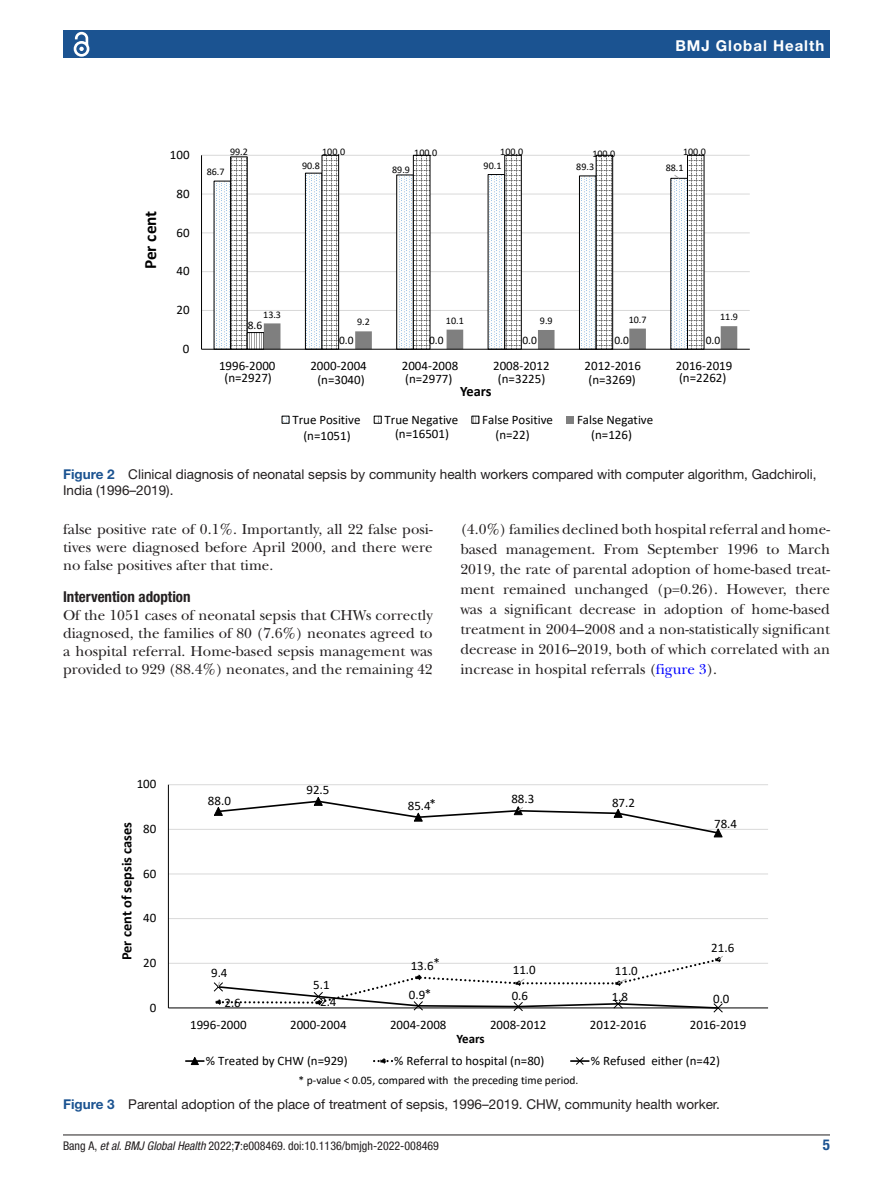
<style>
.page{position:relative;width:893px;height:1191px;background:#fff}
.page>*{position:absolute;margin:0;border:0;box-sizing:border-box;transform-origin:0 0}
.t1{font:700 17.25px "Calibri";color:#000}
.t2{font:15px/20.1px "New Baskerville";color:#231f20;text-align:justify}
.t3{font:700 condensed 15px "Helvetica Neue LT Std";color:#231f20}
.t4{font:700 15px "Helvetica Neue LT Std";letter-spacing:.065em;color:#fff}
.t5{font:700 condensed 15px "Helvetica Neue LT Std";color:#1b5391}
.t6{font:700 14.4px "Calibri";color:#000}
.t7{font:13.5px/16.2px "Helvetica Neue LT Std";color:#231f20}
.t8{font:12.9px "Calibri";color:#000}
.t9{font:700 12.9px "Calibri";letter-spacing:-.005em;color:#000}
.t10{font:condensed 12px "Helvetica Neue LT Std";color:#231f20}
.t11{font:11.55px "Calibri";color:#000}
.t12{font:10.05px "Calibri";color:#000}
.s1{font-weight:700;color:#1b5391}
.s2{color:#00f}
.s3{font-style:italic}
.s4{font-weight:700}
</style>
<div class="page">
<hr style="left:63px;top:1134px;width:767px;height:1px;background:#231f20">
<div style="left:63px;top:31px;width:767px;height:27px;background:#1b5391"></div>
<svg style="left:73px;top:31px;width:17px;height:26px"></svg>
<hr style="left:202px;top:310px;width:548px;height:1px;background:#d9d9d9">
<hr style="left:202px;top:271px;width:548px;height:1px;background:#d9d9d9">
<hr style="left:202px;top:233px;width:548px;height:1px;background:#d9d9d9">
<hr style="left:202px;top:194px;width:548px;height:1px;background:#d9d9d9">
<hr style="left:202px;top:155px;width:548px;height:1px;background:#d9d9d9">
<svg style="left:214px;top:180px;width:16px;height:169px"></svg>
<svg style="left:230px;top:155px;width:475px;height:194px"></svg>
<svg style="left:249px;top:334px;width:13px;height:13px"></svg>
<div style="left:247px;top:332px;width:17px;height:17px;border:1px solid #000"></div>
<svg style="left:264px;top:323px;width:473px;height:26px"></svg>
<hr style="left:201px;top:155px;width:1px;height:194px;background:#000">
<hr style="left:202px;top:349px;width:548px;height:1px;background:#000">
<svg style="left:674px;top:174px;width:6px;height:5px"></svg>
<div style="left:566px;top:416px;width:8px;height:7px;background:#7f7f7f"></div>
<hr style="left:168px;top:963px;width:600px;height:1px;background:#d9d9d9">
<hr style="left:168px;top:918px;width:600px;height:1px;background:#d9d9d9">
<hr style="left:168px;top:873px;width:600px;height:1px;background:#d9d9d9">
<hr style="left:168px;top:829px;width:600px;height:1px;background:#d9d9d9">
<hr style="left:168px;top:784px;width:600px;height:1px;background:#d9d9d9">
<hr style="left:168px;top:784px;width:1px;height:224px;background:#000">
<hr style="left:168px;top:1007px;width:600px;height:1px;background:#000">
<svg style="left:214px;top:797px;width:509px;height:40px"></svg>
<svg style="left:213px;top:956px;width:510px;height:57px"></svg>
<svg style="left:186px;top:1057px;width:18px;height:8px"></svg>
<svg style="left:374px;top:1058px;width:18px;height:6px"></svg>
<svg style="left:571px;top:1057px;width:18px;height:8px"></svg>
<p class="t4" style="left:675px;top:36px;width:150px">BMJ Global Health</p>
<p class="t1" style="left:138px;top:269px;width:60px;rotate:-90deg">Per cent</p>
<p class="t8" style="left:170px;top:146px;width:21px">100</p>
<p class="t8" style="left:176px;top:185px;width:15px">80</p>
<p class="t8" style="left:176px;top:223px;width:15px">60</p>
<p class="t8" style="left:176px;top:262px;width:15px">40</p>
<p class="t8" style="left:176px;top:301px;width:15px">20</p>
<p class="t8" style="left:183px;top:340px;width:8px">0</p>
<p class="t12" style="left:230px;top:144px;width:19px">99.2</p>
<p class="t12" style="left:322px;top:144px;width:24px">100.0</p>
<p class="t12" style="left:414px;top:146px;width:24px">100.0</p>
<p class="t12" style="left:500px;top:144px;width:24px">100.0</p>
<p class="t12" style="left:592px;top:146px;width:24px">100.0</p>
<p class="t12" style="left:683px;top:144px;width:24px">100.0</p>
<p class="t12" style="left:207px;top:164px;width:19px">86.7</p>
<p class="t12" style="left:302px;top:159px;width:19px">90.8</p>
<p class="t12" style="left:392px;top:162px;width:19px">89.9</p>
<p class="t12" style="left:484px;top:158px;width:19px">90.1</p>
<p class="t12" style="left:576px;top:160px;width:19px">89.3</p>
<p class="t12" style="left:666px;top:161px;width:19px">88.1</p>
<p class="t12" style="left:263px;top:307px;width:19px">13.3</p>
<p class="t11" style="left:248px;top:317px;width:16px">8.6</p>
<p class="t12" style="left:357px;top:315px;width:14px">9.2</p>
<p class="t12" style="left:446px;top:313px;width:19px">10.1</p>
<p class="t12" style="left:540px;top:314px;width:14px">9.9</p>
<p class="t12" style="left:629px;top:312px;width:19px">10.7</p>
<p class="t12" style="left:720px;top:310px;width:19px">11.9</p>
<p class="t11" style="left:339px;top:332px;width:16px">0.0</p>
<p class="t11" style="left:429px;top:332px;width:16px">0.0</p>
<p class="t11" style="left:522px;top:332px;width:16px">0.0</p>
<p class="t11" style="left:614px;top:332px;width:16px">0.0</p>
<p class="t11" style="left:706px;top:332px;width:16px">0.0</p>
<p class="t8" style="left:219px;top:356px;width:58px">1996-2000</p>
<p class="t8" style="left:310px;top:356px;width:58px">2000-2004</p>
<p class="t8" style="left:402px;top:356px;width:58px">2004-2008</p>
<p class="t8" style="left:493px;top:356px;width:58px">2008-2012</p>
<p class="t8" style="left:584px;top:356px;width:58px">2012-2016</p>
<p class="t8" style="left:676px;top:356px;width:58px">2016-2019</p>
<p class="t8" style="left:224px;top:369px;width:49px">(n=2927)</p>
<p class="t8" style="left:317px;top:370px;width:49px">(n=3040)</p>
<p class="t8" style="left:405px;top:370px;width:49px">(n=2977)</p>
<p class="t8" style="left:498px;top:370px;width:49px">(n=3225)</p>
<p class="t8" style="left:588px;top:370px;width:49px">(n=3269)</p>
<p class="t8" style="left:679px;top:369px;width:49px">(n=2262)</p>
<p class="t6" style="left:460px;top:380px;width:33px">Years</p>
<p class="t8" style="left:292px;top:410px;width:70px">True Positive</p>
<p class="t8" style="left:385px;top:410px;width:75px">True Negative</p>
<p class="t8" style="left:482px;top:410px;width:72px">False Positive</p>
<p class="t8" style="left:577px;top:410px;width:78px">False Negative</p>
<p class="t8" style="left:303px;top:426px;width:49px">(n=1051)</p>
<p class="t8" style="left:395px;top:425px;width:55px">(n=16501)</p>
<p class="t8" style="left:495px;top:425px;width:36px">(n=22)</p>
<p class="t8" style="left:591px;top:425px;width:42px">(n=126)</p>
<p class="t7" style="left:63px;top:466px;width:755px"><span class="s1">Figure 2</span> Clinical diagnosis of neonatal sepsis by community health workers compared with computer algorithm, Gadchiroli,<br>India (1996–2019).</p>
<p class="t2" style="left:63px;top:520px;width:371px;line-height:18px">false positive rate of 0.1%. Importantly, all 22 false posi&shy;tives were diagnosed before April 2000, and there were no false positives after that time.</p>
<p class="t3" style="left:63px;top:587px;width:129px">Intervention adoption</p>
<p class="t2" style="left:63px;top:606px;width:371px;line-height:18px">Of the 1051 cases of neonatal sepsis that CHWs correctly diagnosed, the families of 80 (7.6%) neonates agreed to a hospital referral. Home-based sepsis management was provided to 929 (88.4%) neonates, and the remaining 42</p>
<p class="t2" style="left:460px;top:519px;width:371px">(4.0%) families declined both hospital referral and home&shy;based management. From September 1996 to March 2019, the rate of parental adoption of home-based treat&shy;ment remained unchanged (p=0.26). However, there was a significant decrease in adoption of home-based treatment in 2004–2008 and a non-statistically significant decrease in 2016–2019, both of which correlated with an increase in hospital referrals (<span class="s2">figure 3</span>).</p>
<p class="t8" style="left:137px;top:775px;width:21px">100</p>
<p class="t6" style="left:117px;top:960px;width:140px;rotate:-90deg">Per cent of sepsis cases</p>
<p class="t8" style="left:143px;top:820px;width:15px">80</p>
<p class="t8" style="left:143px;top:864px;width:15px">60</p>
<p class="t8" style="left:143px;top:909px;width:15px">40</p>
<p class="t8" style="left:143px;top:953px;width:15px">20</p>
<p class="t8" style="left:208px;top:791px;width:24px">88.0</p>
<p class="t8" style="left:211px;top:964px;width:18px">9.4</p>
<p class="t8" style="left:306px;top:781px;width:24px">92.5</p>
<p class="t8" style="left:430px;top:794px;width:8px">*</p>
<p class="t8" style="left:408px;top:797px;width:24px">85.4</p>
<p class="t8" style="left:511px;top:789px;width:24px">88.3</p>
<p class="t8" style="left:612px;top:794px;width:24px">87.2</p>
<p class="t8" style="left:714px;top:814px;width:24px">78.4</p>
<p class="t8" style="left:711px;top:938px;width:24px">21.6</p>
<p class="t8" style="left:434px;top:954px;width:8px">*</p>
<p class="t8" style="left:411px;top:956px;width:24px">13.6</p>
<p class="t8" style="left:513px;top:961px;width:24px">11.0</p>
<p class="t8" style="left:615px;top:961px;width:24px">11.0</p>
<p class="t8" style="left:150px;top:998px;width:8px">0</p>
<p class="t8" style="left:313px;top:975px;width:18px">5.1</p>
<p class="t8" style="left:224px;top:993px;width:18px">2.6</p>
<p class="t8" style="left:320px;top:993px;width:18px">2.4</p>
<p class="t8" style="left:409px;top:986px;width:24px">0.9*</p>
<p class="t8" style="left:512px;top:986px;width:18px">0.6</p>
<p class="t8" style="left:612px;top:987px;width:18px">1.8</p>
<p class="t8" style="left:713px;top:989px;width:18px">0.0</p>
<p class="t8" style="left:190px;top:1015px;width:58px">1996-2000</p>
<p class="t8" style="left:290px;top:1015px;width:58px">2000-2004</p>
<p class="t8" style="left:390px;top:1015px;width:58px">2004-2008</p>
<p class="t8" style="left:490px;top:1015px;width:58px">2008-2012</p>
<p class="t8" style="left:590px;top:1015px;width:58px">2012-2016</p>
<p class="t8" style="left:690px;top:1015px;width:58px">2016-2019</p>
<p class="t8" style="left:206px;top:1051px;width:143px">% Treated by CHW (n=929)</p>
<p class="t8" style="left:394px;top:1051px;width:152px">% Referral to hospital (n=80)</p>
<p class="t8" style="left:591px;top:1051px;width:131px">% Refused either (n=42)</p>
<p class="t9" style="left:457px;top:1029px;width:30px">Years</p>
<p class="t11" style="left:298px;top:1072px;width:281px">* p-value &lt; 0.05, compared with the preceding time period.</p>
<p class="t7" style="left:63px;top:1096px;width:658px"><span class="s1">Figure 3</span> Parental adoption of the place of treatment of sepsis, 1996–2019. CHW, community health worker.</p>
<p class="t10" style="left:63px;top:1138px;width:378px">Bang A, <span class="s3">et al</span>. <span class="s3">BMJ Global Health</span> 2022;<span class="s4">7</span>:e008469. doi:10.1136/bmjgh-2022-008469</p>
<p class="t5" style="left:823px;top:1135px;width:9px">5</p>
</div>
